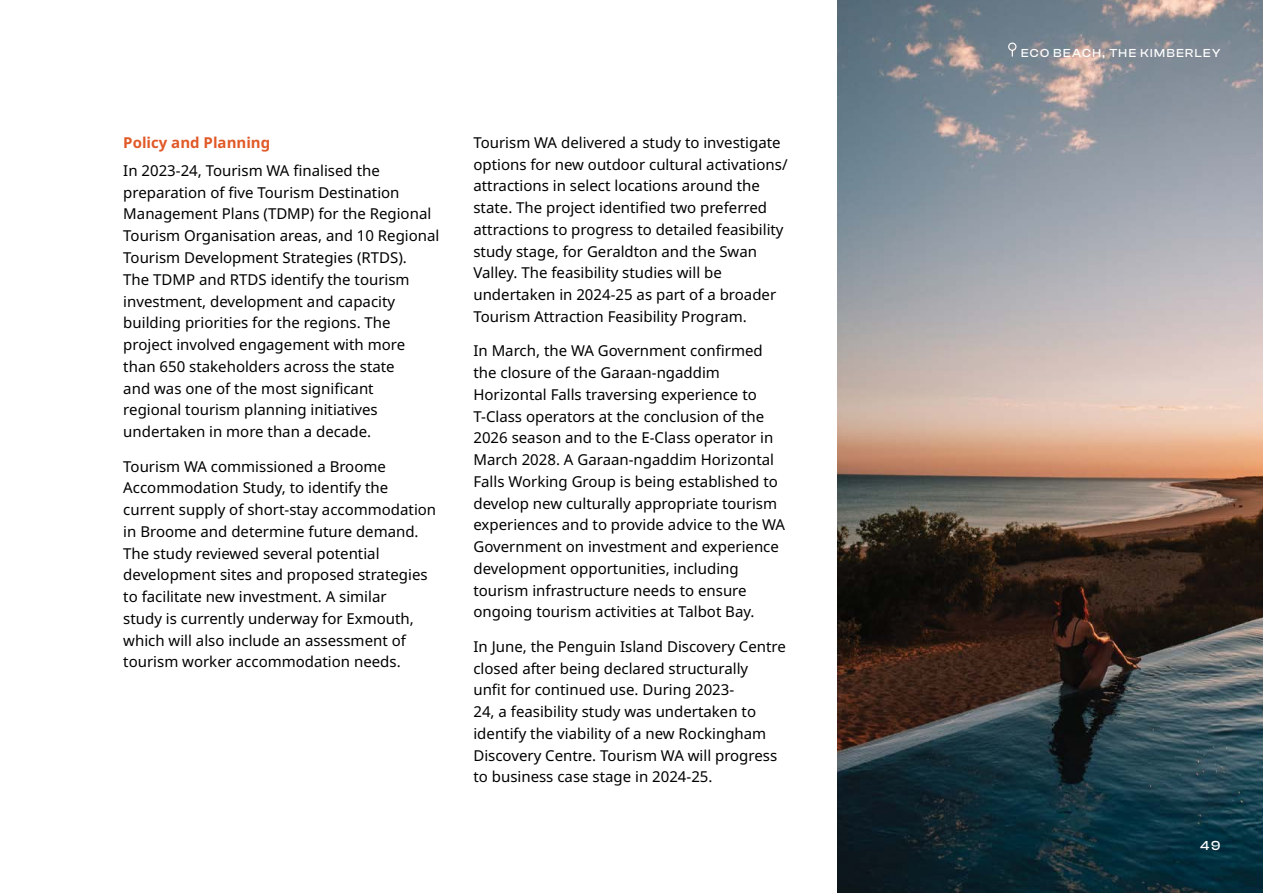
<style>
.page{position:relative;width:1263px;height:893px;background:#fff}
.page>*{position:absolute;margin:0;border:0;box-sizing:border-box;transform-origin:0 0}
.t1{font:15px/21.8px "Noto Sans";color:#000}
.t2{font:700 15px "Noto Sans";color:#e15927}
.t3{font:500 13.5px "Clash Display";color:#fff}
.t4{font:500 12px "Clash Display";letter-spacing:.125em;color:#fff}
</style>
<div class="page">
<img style="left:838px;top:0;width:425px;height:893px">
<svg style="left:1008px;top:43px;width:8px;height:14px"></svg>
<p class="t2" style="left:123px;top:134px;width:148px">Policy and Planning</p>
<p class="t1" style="left:123px;top:160px;width:318px">In 2023-24, Tourism WA finalised the preparation of five Tourism Destination Management Plans (TDMP) for the Regional Tourism Organisation areas, and 10 Regional Tourism Development Strategies (RTDS).<br>The TDMP and RTDS identify the tourism investment, development and capacity building priorities for the regions. The project involved engagement with more than 650 stakeholders across the state<br>and was one of the most significant<br>regional tourism planning initiatives undertaken in more than a decade.</p>
<p class="t1" style="left:123px;top:455px;width:314px">Tourism WA commissioned a Broome Accommodation Study, to identify the current supply of short-stay accommodation in Broome and determine future demand.<br>The study reviewed several potential development sites and proposed strategies to facilitate new investment. A similar<br>study is currently underway for Exmouth, which will also include an assessment of tourism worker accommodation needs.</p>
<p class="t1" style="left:473px;top:132px;width:316px">Tourism WA delivered a study to investigate options for new outdoor cultural activations/ attractions in select locations around the state. The project identified two preferred attractions to progress to detailed feasibility study stage, for Geraldton and the Swan Valley. The feasibility studies will be undertaken in 2024-25 as part of a broader Tourism Attraction Feasibility Program.</p>
<p class="t1" style="left:473px;top:340px;width:313px">In March, the WA Government confirmed the closure of the Garaan-ngaddim Horizontal Falls traversing experience to T-Class operators at the conclusion of the 2026 season and to the E-Class operator in March 2028. A Garaan-ngaddim Horizontal Falls Working Group is being established to develop new culturally appropriate tourism experiences and to provide advice to the WA Government on investment and experience development opportunities, including tourism infrastructure needs to ensure ongoing tourism activities at Talbot Bay.</p>
<p class="t1" style="left:473px;top:636px;width:314px">In June, the Penguin Island Discovery Centre closed after being declared structurally<br>unfit for continued use. During 2023-<br>24, a feasibility study was undertaken to identify the viability of a new Rockingham Discovery Centre. Tourism WA will progress to business case stage in 2024-25.</p>
<p class="t4" style="left:1021px;top:46px;width:201px">ECO BEACH, THE KIMBERLEY</p>
<p class="t3" style="left:1200px;top:838px;width:22px">49</p>
</div>
